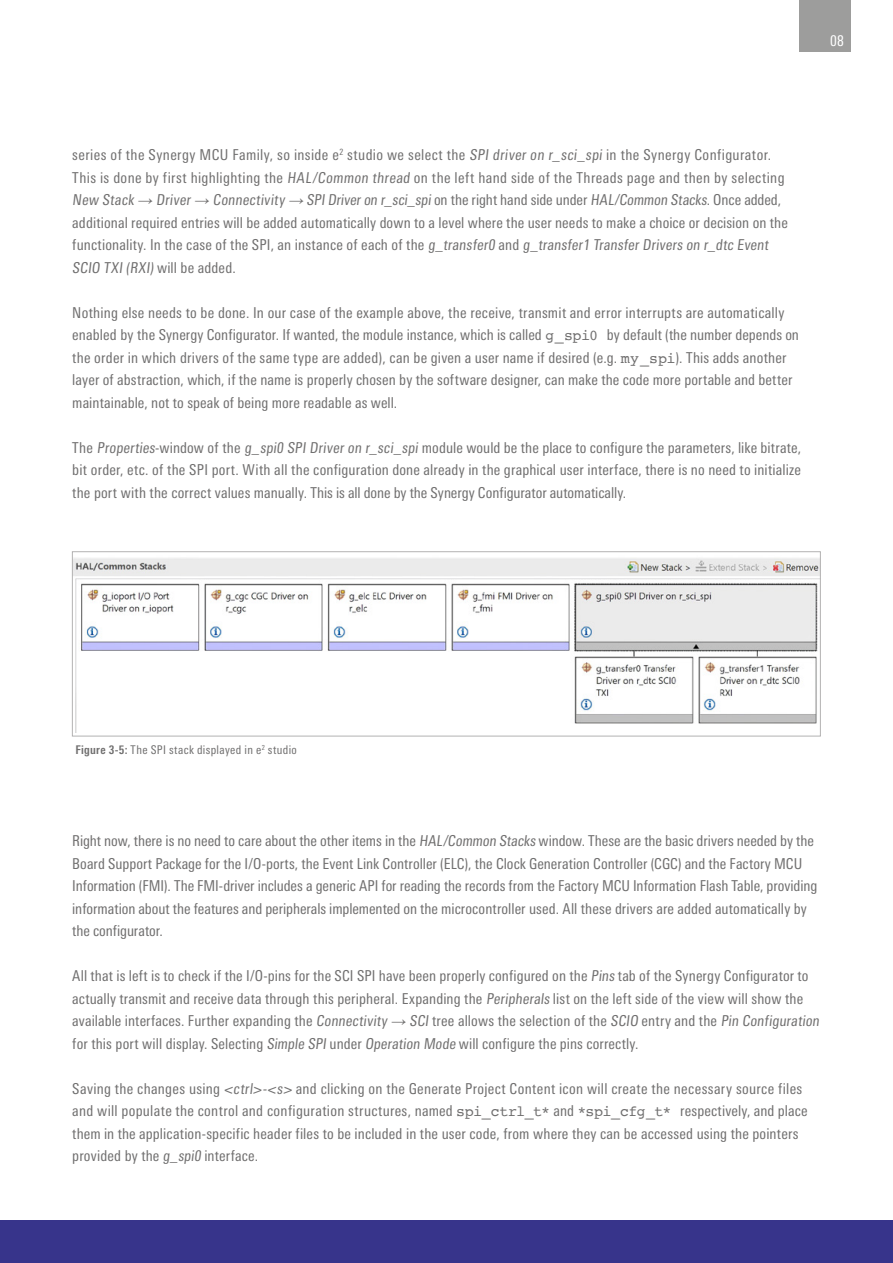
<style>
.page{position:relative;width:893px;height:1263px;background:#fff}
.page>*{position:absolute;margin:0;border:0;box-sizing:border-box;transform-origin:0 0}
.copy_10_15pt{font:condensed 15px/22.5px "Linotype Univers";letter-spacing:.01em;color:#706f6f}
.copy_10_15pt-2{font:condensed 15px "Linotype Univers";letter-spacing:.03em;color:#706f6f}
.t1{font:condensed 15px "Linotype Univers";color:#fff}
.copy_10_15pt-3{font:condensed 12px "Linotype Univers";letter-spacing:.03em;color:#706f6f}
.s1{font-family:"Arial";font-stretch:normal}
.s2{font-family:"Courier";font-stretch:normal}
.s3{font-weight:700}
</style>
<div class="page">
<div style="left:0;top:1220px;width:893px;height:43px;background:#37348b"></div>
<div style="left:799px;top:0;width:51px;height:51px;background:#9d9d9c"></div>
<img style="left:74px;top:558px;width:744px;height:174px">
<div style="left:72px;top:552px;width:748px;height:184px;border:1px solid #b3b2b2"></div>
<p class="t1" style="left:830px;top:32px;width:15px">08</p>
<p class="copy_10_15pt-2" style="left:72px;top:146px;width:700px">series of the Synergy MCU Family, so inside e<sup>2</sup> studio we select the SPI driver on r_sci_spi in the Synergy Configurator.</p>
<p class="copy_10_15pt" style="left:72px;top:166px;width:714px">This is done by first highlighting the HAL/Common thread on the left hand side of the Threads page and then by selecting</p>
<p class="copy_10_15pt" style="left:72px;top:188px;width:717px">New Stack <span class="s1">→</span> Driver <span class="s1">→</span> Connectivity <span class="s1">→</span> SPI Driver on r_sci_spi on the right hand side under HAL/Common Stacks. Once added, additional required entries will be added automatically down to a level where the user needs to make a choice or decision on the functionality. In the case of the SPI, an instance of each of the g_transfer0 and g_transfer1 Transfer Drivers on r_dtc Event</p>
<p class="copy_10_15pt" style="left:72px;top:256px;width:165px">SCIO TXI (RXI) will be added.</p>
<p class="copy_10_15pt" style="left:72px;top:301px;width:714px">Nothing else needs to be done. In our case of the example above, the receive, transmit and error interrupts are automatically</p>
<p class="copy_10_15pt" style="left:72px;top:323px;width:728px">enabled by the Synergy Configurator. If wanted, the module instance, which is called <span class="s2">g_spi0</span> by default (the number depends on</p>
<p class="copy_10_15pt" style="left:72px;top:346px;width:716px">the order in which drivers of the same type are added), can be given a user name if desired (e.g. <span class="s2">my_spi</span>). This adds another</p>
<p class="copy_10_15pt" style="left:72px;top:368px;width:721px">layer of abstraction, which, if the name is properly chosen by the software designer, can make the code more portable and better maintainable, not to speak of being more readable as well.</p>
<p class="copy_10_15pt" style="left:72px;top:436px;width:730px">The Properties-window of the g_spi0 SPI Driver on r_sci_spi module would be the place to configure the parameters, like bitrate,</p>
<p class="copy_10_15pt" style="left:72px;top:458px;width:730px">bit order, etc. of the SPI port. With all the configuration done already in the graphical user interface, there is no need to initialize the port with the correct values manually. This is all done by the Synergy Configurator automatically.</p>
<p class="copy_10_15pt-3" style="left:75px;top:742px;width:223px"><span class="s3">Figure 3-5:</span> The SPI stack displayed in e<sup>2</sup> studio</p>
<p class="copy_10_15pt" style="left:72px;top:830px;width:746px">Right now, there is no need to care about the other items in the HAL/Common Stacks window. These are the basic drivers needed by the Board Support Package for the I/O-ports, the Event Link Controller (ELC), the Clock Generation Controller (CGC) and the Factory MCU Information (FMI). The FMI-driver includes a generic API for reading the records from the Factory MCU Information Flash Table, providing information about the features and peripherals implemented on the microcontroller used. All these drivers are added automatically by</p>
<p class="copy_10_15pt" style="left:72px;top:920px;width:92px">the configurator.</p>
<p class="copy_10_15pt" style="left:72px;top:965px;width:751px">All that is left is to check if the I/O-pins for the SCI SPI have been properly configured on the Pins tab of the Synergy Configurator to actually transmit and receive data through this peripheral. Expanding the Peripherals list on the left side of the view will show the available interfaces. Further expanding the Connectivity <span class="s1">→</span> SCI tree allows the selection of the SCIO entry and the Pin Configuration for this port will display. Selecting Simple SPI under Operation Mode will configure the pins correctly.</p>
<p class="copy_10_15pt" style="left:72px;top:1077px;width:737px">Saving the changes using &lt;ctrl&gt;-&lt;s&gt; and clicking on the Generate Project Content icon will create the necessary source files and will populate the control and configuration structures, named <span class="s2">spi_ctrl_t*</span> and <span class="s2">*spi_cfg_t*</span> respectively, and place them in the application-specific header files to be included in the user code, from where they can be accessed using the pointers provided by the g_spi0 interface.</p>
</div>
